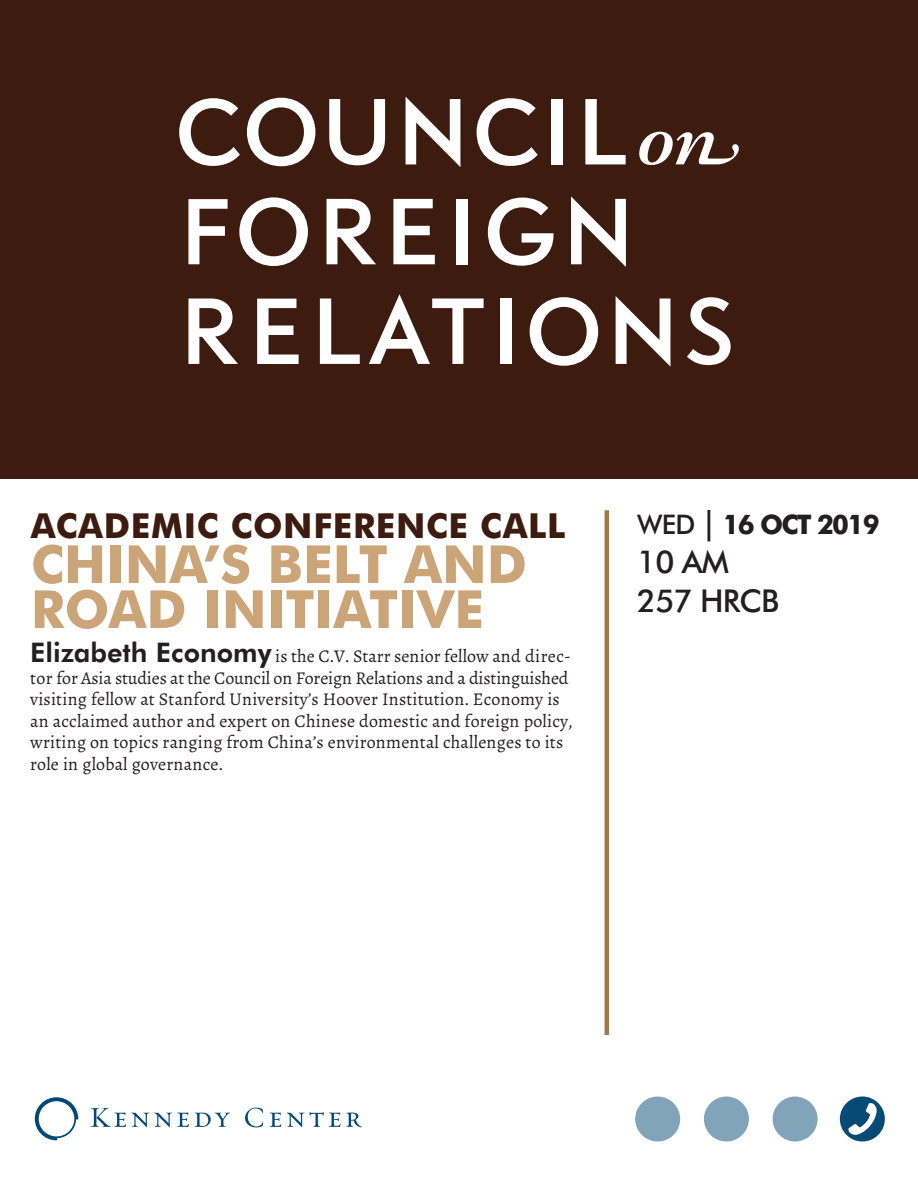
<style>
.page{position:relative;width:918px;height:1188px;background:#fff}
.page>*{position:absolute;margin:0;border:0;box-sizing:border-box;transform-origin:0 0}
.t1{font:700 52.5px/45px "Futura BT";color:#cba477}
.t2{font:700 34.5px "Futura BT";letter-spacing:.02em;color:#3d1b0f}
.Date{font:500 31.5px "Futura BT";letter-spacing:-.03em;color:#231f20}
.Date-2{font:700 27px "Futura BT";letter-spacing:-.06em;color:#231f20}
.Bio_Text{font:18px/21.6px "Alegreya";letter-spacing:.01em;color:#231f20}
.s1{font-family:"Futura BT";font-weight:800;font-size:27px}
.s2{font-weight:500}
.s3{font-weight:500;font-size:31.5px}
</style>
<div class="page">
<hr style="left:605px;top:510px;width:4px;height:525px;background:#9f7b46">
<svg style="left:35px;top:1097px;width:43px;height:43px"></svg>
<svg style="left:91px;top:1108px;width:98px;height:19px"></svg>
<svg style="left:195px;top:1113px;width:35px;height:14px"></svg>
<svg style="left:245px;top:1108px;width:18px;height:19px"></svg>
<svg style="left:270px;top:1113px;width:11px;height:14px"></svg>
<svg style="left:287px;top:1112px;width:75px;height:15px"></svg>
<div style="left:0;top:0;width:918px;height:478px;background:#3e1b0f"></div>
<svg style="left:639px;top:132px;width:100px;height:33px"></svg>
<svg style="left:188px;top:199px;width:40px;height:65px"></svg>
<svg style="left:488px;top:198px;width:65px;height:68px"></svg>
<svg style="left:188px;top:299px;width:50px;height:65px"></svg>
<svg style="left:257px;top:299px;width:42px;height:65px"></svg>
<svg style="left:320px;top:299px;width:40px;height:65px"></svg>
<div style="left:501px;top:299px;width:11px;height:65px;background:#fff"></div>
<svg style="left:616px;top:296px;width:54px;height:70px"></svg>
<svg style="left:687px;top:297px;width:44px;height:68px"></svg>
<svg style="left:179px;top:98px;width:61px;height:68px"></svg>
<svg style="left:477px;top:98px;width:61px;height:68px"></svg>
<svg style="left:329px;top:99px;width:56px;height:66px"></svg>
<svg style="left:406px;top:97px;width:54px;height:70px"></svg>
<div style="left:551px;top:99px;width:12px;height:65px;background:#fff"></div>
<svg style="left:585px;top:99px;width:41px;height:65px"></svg>
<svg style="left:247px;top:98px;width:68px;height:68px"></svg>
<svg style="left:239px;top:197px;width:69px;height:69px"></svg>
<svg style="left:393px;top:199px;width:42px;height:65px"></svg>
<div style="left:457px;top:199px;width:11px;height:65px;background:#fff"></div>
<svg style="left:327px;top:199px;width:49px;height:65px"></svg>
<svg style="left:369px;top:294px;width:115px;height:70px"></svg>
<svg style="left:530px;top:297px;width:68px;height:69px"></svg>
<svg style="left:571px;top:196px;width:55px;height:71px"></svg>
<div style="left:840px;top:1096px;width:45px;height:46px;background:#064a76;border-radius:50%"></div>
<svg style="left:848px;top:1103px;width:29px;height:32px"></svg>
<div style="left:773px;top:1096px;width:45px;height:46px;background:#82a4ba;border-radius:50%"></div>
<div style="left:635px;top:1096px;width:45px;height:46px;background:#82a4ba;border-radius:50%"></div>
<div style="left:704px;top:1096px;width:45px;height:46px;background:#82a4ba;border-radius:50%"></div>
<p class="t2" style="left:31px;top:505px;width:536px">ACADEMIC CONFERENCE CALL</p>
<p class="t1" style="left:31px;top:541px;width:498px">CHINA’S BELT AND<br>ROAD INITIATIVE</p>
<p class="Bio_Text" style="left:30px;top:645px;width:544px"><span class="s1">Elizabeth Economy</span> is the C.V. Starr senior fellow and direc&shy;tor for Asia studies at the Council on Foreign Relations and a distinguished visiting fellow at Stanford University’s Hoover Institution. Economy is an acclaimed author and expert on Chinese domestic and foreign policy, writing on topics ranging from China’s environmental challenges to its role in global governance.</p>
<p class="Date-2" style="left:637px;top:508px;width:244px"><span class="s2">WED</span> <span class="s3">|</span> 16 OCT 2019</p>
<p class="Date" style="left:637px;top:543px;width:93px">10 AM</p>
<p class="Date" style="left:637px;top:582px;width:143px">257 HRCB</p>
</div>
